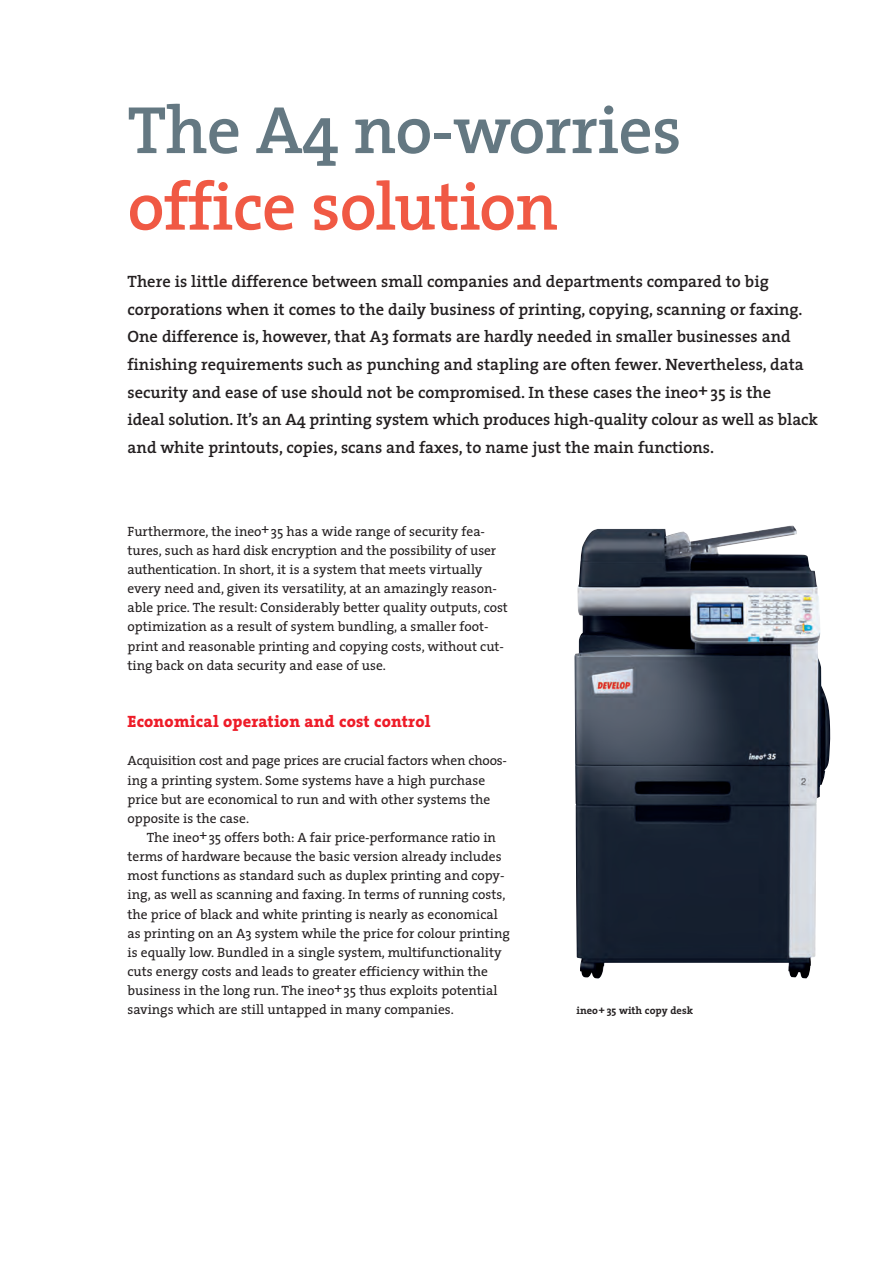
<style>
.page{position:relative;width:893px;height:1263px;background:#fff}
.page>*{position:absolute;margin:0;border:0;box-sizing:border-box;transform-origin:0 0}
.t1{font:600 67.5px "The Serif";letter-spacing:-.01em;color:#647882}
.t2{font:600 67.5px "The Serif";letter-spacing:-.01em;color:#f05944}
.t3{font:600 16.5px/27.6px "The Serif";color:#231f20}
.t4{font:800 16.5px "The Serif";letter-spacing:.01em;color:#ee1c28}
.t5{font:13.5px/19.2px "The Serif";color:#231f20}
.t6{font:700 10.5px "The Serif";letter-spacing:.005em;color:#231f20}
</style>
<div class="page">
<img style="left:575px;top:525px;width:255px;height:453px">
<h1 class="t1" style="left:128px;top:104px;width:556px">The A4 no-worries</h1>
<h1 class="t2" style="left:128px;top:180px;width:432px">office solution</h1>
<p class="t3" style="left:128px;top:269px;width:692px">There is little difference between small companies and departments compared to big corporations when it comes to the daily business of printing, copying, scanning or faxing.<br>One difference is, however, that A3 formats are hardly needed in smaller businesses and finishing requirements such as punching and stapling are often fewer. Nevertheless, data security and ease of use should not be compromised. In these cases the ineo+ 35 is the<br>ideal solution. It’s an A4 printing system which produces high-quality colour as well as black and white printouts, copies, scans and faxes, to name just the main functions.</p>
<p class="t5" style="left:128px;top:523px;width:382px">Furthermore, the ineo+35 has a wide range of security fea&shy;tures, such as hard disk encryption and the possibility of user authentication. In short, it is a system that meets virtually every need and, given its versatility, at an amazingly reason&shy;able price. The result: Considerably better quality outputs, cost optimization as a result of system bundling, a smaller foot&shy;print and reasonable printing and copying costs, without cut&shy;ting back on data security and ease of use.</p>
<p class="t4" style="left:128px;top:715px;width:304px">Economical operation and cost control</p>
<p class="t5" style="left:128px;top:753px;width:381px">Acquisition cost and page prices are crucial factors when choos&shy;ing a printing system. Some systems have a high purchase price but are economical to run and with other systems the opposite is the case.</p>
<p class="t5" style="left:128px;top:829px;width:384px;text-indent:19px">The ineo+35 offers both: A fair price-performance ratio in terms of hardware because the basic version already includes most functions as standard such as duplex printing and copy&shy;ing, as well as scanning and faxing. In terms of running costs, the price of black and white printing is nearly as economical as printing on an A3 system while the price for colour printing is equally low. Bundled in a single system, multifunctionality cuts energy costs and leads to greater efficiency within the business in the long run. The ineo+35 thus exploits potential savings which are still untapped in many companies.</p>
<p class="t6" style="left:576px;top:1006px;width:118px">ineo+ 35 with copy desk</p>
</div>
